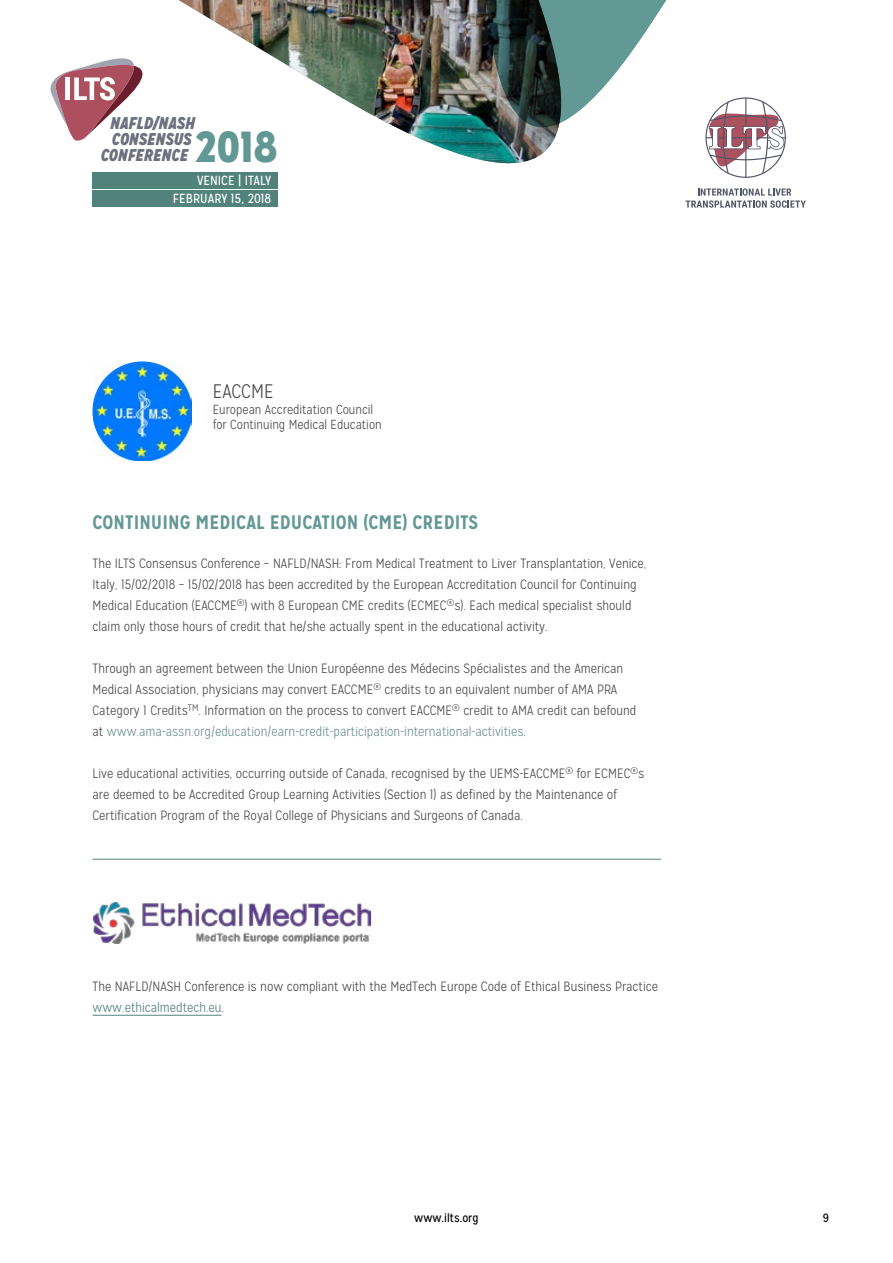
<style>
.page{position:relative;width:893px;height:1263px;background:#fff}
.page>*{position:absolute;margin:0;border:0;box-sizing:border-box;transform-origin:0 0}
.t1{font:900 43.35px "Mission Gothic";color:#629893}
.t2{font:300 19.65px "Mission Gothic";color:#4a4a49}
.t3{font:700 19.5px "Mission Gothic";color:#639895}
.t4{font:italic 900 17.1px/16.2px "Mission Gothic";color:#545667;text-align:center}
.t5{font:300 13.5px/21px "Mission Gothic";color:#4a4a49}
.t6{font:300 13.2px/15.8px "Mission Gothic";color:#4a4a49}
.t7{font:13.2px/17.9px "Mission Gothic";color:#fff;text-align:right}
.t8{font:12px "Mission Gothic";color:#000}
.s1{color:#6f928b}
.s2{color:#53827b}
</style>
<div class="page">
<img style="left:93px;top:362px;width:98px;height:98px">
<svg style="left:731px;top:101px;width:55px;height:77px"></svg>
<svg style="left:686px;top:188px;width:120px;height:20px"></svg>
<hr style="left:92px;top:859px;width:569px;height:1px;background:#53827b">
<hr style="left:92px;top:1015px;width:129px;height:1px;background:#53827b">
<svg style="left:641px;top:0;width:121px;height:175px"></svg>
<svg style="left:50px;top:0;width:591px;height:207px"></svg>
<img style="left:176px;top:0;width:387px;height:185px">
<div style="left:92px;top:361px;width:100px;height:100px;border:2px solid #0079fe;border-radius:50%"></div>
<img style="left:93px;top:902px;width:277px;height:41px">
<p class="t4" style="left:101px;top:115px;width:96px">NAFLD/NASH<br>CONSENSUS<br>CONFERENCE</p>
<h1 class="t1" style="left:195px;top:118px;width:84px">2018</h1>
<p class="t7" style="left:173px;top:172px;width:100px">VENICE | ITALY<br>FEBRUARY 15, 2018</p>
<h2 class="t2" style="left:213px;top:379px;width:63px">EACCME</h2>
<p class="t6" style="left:213px;top:401px;width:171px">European Accreditation Council for Continuing Medical Education</p>
<h3 class="t3" style="left:92px;top:510px;width:387px">CONTINUING MEDICAL EDUCATION (CME) CREDITS</h3>
<p class="t5" style="left:92px;top:553px;width:555px">The ILTS Consensus Conference – NAFLD/NASH: From Medical Treatment to Liver Transplantation, Venice, Italy, 15/02/2018 – 15/02/2018 has been accredited by the European Accreditation Council for Continuing Medical Education (EACCME<sup>®</sup>) with 8 European CME credits (ECMEC<sup>®</sup>s). Each medical specialist should claim only those hours of credit that he/she actually spent in the educational activity.</p>
<p class="t5" style="left:92px;top:658px;width:545px">Through an agreement between the Union Européenne des Médecins Spécialistes and the American Medical Association, physicians may convert EACCME<sup>®</sup> credits to an equivalent number of AMA PRA Category 1 Credits<sup>TM</sup>. Information on the process to convert EACCME<sup>®</sup> credit to AMA credit can befound at <span class="s1">www.ama-assn.org/education/earn-credit-participation-international-activities</span>.</p>
<p class="t5" style="left:92px;top:763px;width:553px">Live educational activities, occurring outside of Canada, recognised by the UEMS-EACCME<sup>®</sup> for ECMEC<sup>®</sup>s are deemed to be Accredited Group Learning Activities (Section 1) as defined by the Maintenance of<br>Certification Program of the Royal College of Physicians and Surgeons of Canada.</p>
<p class="t5" style="left:92px;top:976px;width:567px">The NAFLD/NASH Conference is now compliant with the MedTech Europe Code of Ethical Business Practice <span class="s2">www.ethicalmedtech.eu</span>.</p>
<p class="t8" style="left:414px;top:1210px;width:66px">www.ilts.org</p>
<p class="t8" style="left:823px;top:1210px;width:8px">9</p>
</div>
